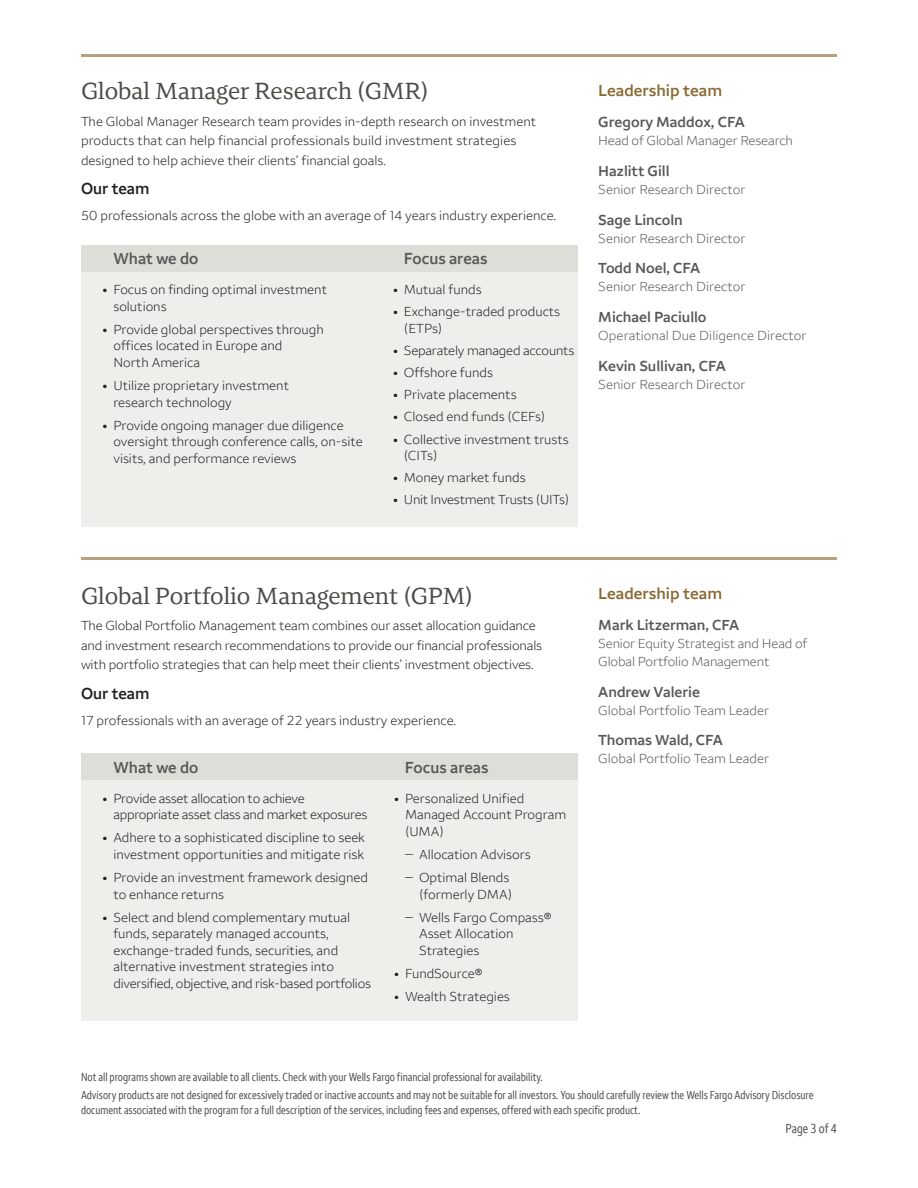
<style>
.page{position:relative;width:918px;height:1188px;background:#fff}
.page>*{position:absolute;margin:0;border:0;box-sizing:border-box;transform-origin:0 0}
.t1{font:24px "Wells Fargo Serif";color:#4c4b46}
.t2{font:600 16.5px "Wells Fargo Sans";color:#57585a}
.t3{font:600 16.5px "Wells Fargo Sans";color:#896a32}
.t4{font:600 16.5px "Wells Fargo Sans";color:#231f20}
.t5{font:600 15px "Wells Fargo Sans";color:#57585a}
.t6{font:300 13.5px/16.5px "Wells Fargo Sans";color:#231f20}
.t7{font:300 13.5px/18px "Wells Fargo Sans";color:#57585a}
.t8{font:300 13.5px/16.5px "Wells Fargo Sans";letter-spacing:-.02em;color:#231f20}
.t9{font:condensed 13.5px "Wells Fargo Sans";color:#4c4b46}
.t10{font:condensed 12px/15px "Wells Fargo Sans";letter-spacing:-.005em;color:#4c4b46}
.s1{font-family:"Wells Fargo Serif"}
</style>
<div class="page">
<div style="left:81px;top:271px;width:291px;height:256px;background:#eeeeeb"></div>
<div style="left:372px;top:271px;width:206px;height:256px;background:#eeeeeb"></div>
<div style="left:81px;top:780px;width:297px;height:240px;background:#eeeeeb"></div>
<div style="left:378px;top:780px;width:199px;height:240px;background:#eeeeeb"></div>
<hr style="left:81px;top:558px;width:756px;height:2px;background:#b7a07c">
<div style="left:378px;top:754px;width:199px;height:26px;background:#deded8"></div>
<div style="left:81px;top:754px;width:297px;height:26px;background:#deded8"></div>
<hr style="left:81px;top:54px;width:756px;height:3px;background:#b7a07c">
<div style="left:372px;top:245px;width:206px;height:26px;background:#deded8"></div>
<div style="left:81px;top:245px;width:291px;height:26px;background:#deded8"></div>
<h2 class="t1" style="left:81px;top:77px;width:349px">Global Manager Research (GMR)</h2>
<p class="t6" style="left:81px;top:111px;width:457px;line-height:19.5px">The Global Manager Research team provides in-depth research on investment products that can help financial professionals build investment strategies designed to help achieve their clients’ financial goals.</p>
<h3 class="t4" style="left:81px;top:179px;width:70px">Our team</h3>
<p class="t6" style="left:81px;top:208px;width:477px">50 professionals across the globe with an average of 14 years industry experience.</p>
<h3 class="t2" style="left:113px;top:248px;width:87px">What we do</h3>
<h3 class="t2" style="left:404px;top:248px;width:85px">Focus areas</h3>
<p class="t6" style="left:113px;top:281px;width:215px;text-indent:-11px">• Focus on finding optimal investment solutions</p>
<p class="t6" style="left:393px;top:281px;width:90px">• Mutual funds</p>
<p class="t6" style="left:393px;top:303px;width:169px">• Exchange-traded products</p>
<p class="t6" style="left:113px;top:321px;width:212px;text-indent:-11px">• Provide global perspectives through offices located in Europe and<br>North America</p>
<p class="t6" style="left:404px;top:320px;width:40px">(ETPs)</p>
<p class="t6" style="left:393px;top:342px;width:183px">• Separately managed accounts</p>
<p class="t6" style="left:393px;top:364px;width:101px">• Offshore funds</p>
<p class="t6" style="left:113px;top:377px;width:177px;text-indent:-11px">• Utilize proprietary investment research technology</p>
<p class="t6" style="left:393px;top:386px;width:125px">• Private placements</p>
<p class="t6" style="left:113px;top:417px;width:251px;text-indent:-11px">• Provide ongoing manager due diligence oversight through conference calls, on-site visits, and performance reviews</p>
<p class="t6" style="left:393px;top:408px;width:154px">• Closed end funds (CEFs)</p>
<p class="t6" style="left:404px;top:431px;width:166px;text-indent:-11px">• Collective investment trusts (CITs)</p>
<p class="t6" style="left:393px;top:469px;width:134px">• Money market funds</p>
<p class="t8" style="left:393px;top:491px;width:178px">• Unit Investment Trusts (UITs)</p>
<h3 class="t3" style="left:598px;top:81px;width:125px">Leadership team</h3>
<p class="t5" style="left:598px;top:113px;width:148px">Gregory Maddox, CFA</p>
<p class="t7" style="left:598px;top:132px;width:196px">Head of Global Manager Research</p>
<p class="t5" style="left:598px;top:162px;width:73px">Hazlitt Gill</p>
<p class="t7" style="left:598px;top:180px;width:149px">Senior Research Director</p>
<p class="t5" style="left:598px;top:210px;width:86px">Sage Lincoln</p>
<p class="t7" style="left:598px;top:229px;width:149px">Senior Research Director</p>
<p class="t5" style="left:598px;top:259px;width:104px">Todd Noel, CFA</p>
<p class="t7" style="left:598px;top:278px;width:149px">Senior Research Director</p>
<p class="t5" style="left:598px;top:308px;width:110px">Michael Paciullo</p>
<p class="t7" style="left:598px;top:327px;width:210px">Operational Due Diligence Director</p>
<p class="t5" style="left:598px;top:357px;width:129px">Kevin Sullivan, CFA</p>
<p class="t7" style="left:598px;top:375px;width:149px">Senior Research Director</p>
<h2 class="t1" style="left:81px;top:582px;width:393px">Global Portfolio Management (GPM)</h2>
<p class="t6" style="left:81px;top:616px;width:463px;line-height:19.5px">The Global Portfolio Management team combines our asset allocation guidance and investment research recommendations to provide our financial professionals with portfolio strategies that can help meet their clients’ investment objectives.</p>
<h3 class="t4" style="left:81px;top:683px;width:70px">Our team</h3>
<p class="t6" style="left:81px;top:712px;width:377px">17 professionals with an average of 22 years industry experience.</p>
<h3 class="t2" style="left:113px;top:757px;width:87px">What we do</h3>
<p class="t8" style="left:113px;top:790px;width:255px;text-indent:-11px">• Provide asset allocation to achieve appropriate asset class and market exposures</p>
<p class="t6" style="left:103px;top:830px;width:264px;text-align:right">• Adhere to a sophisticated discipline to seek investment opportunities and mitigate risk</p>
<p class="t6" style="left:113px;top:869px;width:256px;text-indent:-11px">• Provide an investment framework designed to enhance returns</p>
<p class="t6" style="left:113px;top:909px;width:259px;text-indent:-11px">• Select and blend complementary mutual funds, separately managed accounts, exchange-traded funds, securities, and alternative investment strategies into diversified, objective, and risk-based portfolios</p>
<h3 class="t2" style="left:405px;top:757px;width:85px">Focus areas</h3>
<p class="t6" style="left:405px;top:790px;width:163px;text-indent:-11px">• Personalized Unified<br>Managed Account Program (UMA)</p>
<p class="t6" style="left:405px;top:846px;width:127px"><span class="s1">‒</span> Allocation Advisors</p>
<p class="t6" style="left:405px;top:869px;width:109px;text-align:right"><span class="s1">‒</span> Optimal Blends (formerly DMA)</p>
<p class="t6" style="left:419px;top:909px;width:134px;text-indent:-14px"><span class="s1">‒</span> Wells Fargo Compass®<br>Asset Allocation<br>Strategies</p>
<p class="t6" style="left:394px;top:965px;width:90px">• FundSource®</p>
<p class="t6" style="left:394px;top:989px;width:117px">• Wealth Strategies</p>
<h3 class="t3" style="left:598px;top:583px;width:125px">Leadership team</h3>
<p class="t5" style="left:598px;top:616px;width:143px">Mark Litzerman, CFA</p>
<p class="t7" style="left:598px;top:634px;width:211px">Senior Equity Strategist and Head of<br>Global Portfolio Management</p>
<p class="t5" style="left:598px;top:682px;width:103px">Andrew Valerie</p>
<p class="t7" style="left:598px;top:701px;width:172px">Global Portfolio Team Leader</p>
<p class="t5" style="left:598px;top:731px;width:126px">Thomas Wald, CFA</p>
<p class="t7" style="left:598px;top:750px;width:172px">Global Portfolio Team Leader</p>
<p class="t10" style="left:81px;top:1069px;width:463px">Not all programs shown are available to all clients. Check with your Wells Fargo financial professional for availability.</p>
<p class="t10" style="left:81px;top:1087px;width:734px">Advisory products are not designed for excessively traded or inactive accounts and may not be suitable for all investors. You should carefully review the Wells Fargo Advisory Disclosure document associated with the program for a full description of the services, including fees and expenses, offered with each specific product.</p>
<p class="t9" style="left:786px;top:1120px;width:53px">Page 3 of 4</p>
</div>
